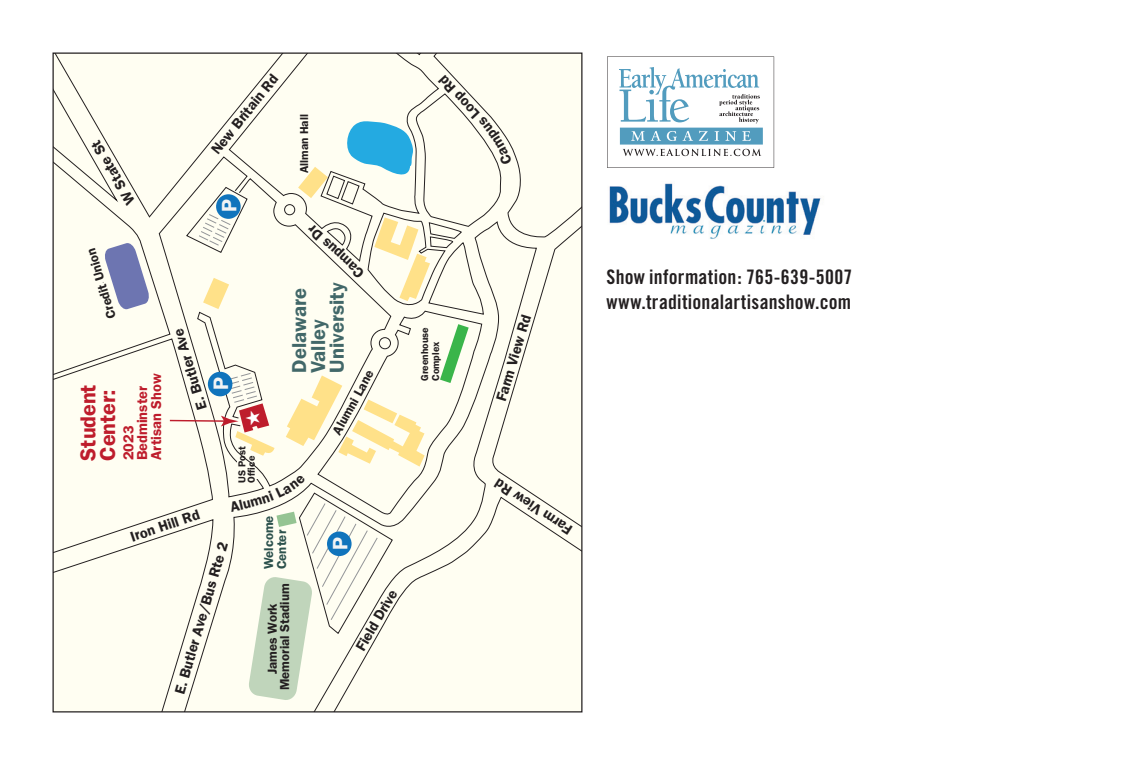
<style>
.page{position:relative;width:1125px;height:765px;background:#fff}
.page>*{position:absolute;margin:0;border:0;box-sizing:border-box;transform-origin:0 0}
.t1{font:600 21.75px/19.5px "Franklin Gothic";color:#be1d2c}
.t2{font:600 21px "Franklin Gothic";color:#f2f3f4}
.t3{font:600 20.25px/18.8px "Franklin Gothic";color:#426869}
.t4{font:20px/25px "Trade Gothic Bold Cond Twenty";letter-spacing:.015em;color:#231f20}
.t5{font:600 14.5px "Franklin Gothic";color:#231f20}
.t6{font:600 14.5px/13.8px "Franklin Gothic";color:#be1d2c}
.t7{font:600 13px/12.2px "Franklin Gothic";color:#231f20;text-align:center}
.t8{font:600 13px/13px "Franklin Gothic";color:#2c514c}
.t9{font:600 11.5px "Franklin Gothic";color:#231f20}
.t10{font:600 10.25px/10.8px "Franklin Gothic";color:#231f20}
</style>
<div class="page">
<div style="left:54px;top:54px;width:526px;height:656px;background:#fffef2"></div>
<svg style="left:186px;top:498px;width:207px;height:136px"></svg>
<svg style="left:159px;top:156px;width:69px;height:342px"></svg>
<svg style="left:103px;top:242px;width:47px;height:68px"></svg>
<svg style="left:198px;top:214px;width:30px;height:32px"></svg>
<hr style="left:170px;top:420px;width:57px;height:2px;background:#be1d2c">
<div style="left:208px;top:372px;width:24px;height:24px;background:#1074bc;border-radius:50%"></div>
<div style="left:216px;top:194px;width:25px;height:25px;background:#1074bc;border-radius:50%"></div>
<svg style="left:228px;top:54px;width:254px;height:463px"></svg>
<svg style="left:607px;top:57px;width:167px;height:111px"></svg>
<img style="left:609px;top:183px;width:212px;height:56px">
<svg style="left:221px;top:372px;width:54px;height:84px"></svg>
<svg style="left:229px;top:474px;width:149px;height:227px"></svg>
<svg style="left:483px;top:122px;width:29px;height:43px"></svg>
<p class="t5" style="left:124px;top:207px;width:73px;rotate:-121deg">W State St</p>
<p class="t7" style="left:106px;top:320px;width:74px;rotate:-107deg">Credit Union</p>
<h1 class="t1" style="left:78px;top:461px;width:78px;rotate:-90deg">Student<br>Center:</h1>
<p class="t6" style="left:121px;top:460px;width:88px;rotate:-90deg">2023<br>Bedminster<br>Artisan Show</p>
<p class="t5" style="left:207px;top:147px;width:99px;rotate:-51deg">New Britain Rd</p>
<h2 class="t2" style="left:217px;top:212px;width:15px;rotate:-90deg">P</h2>
<p class="t5" style="left:194px;top:412px;width:86px;rotate:-107deg">E. Butler Ave</p>
<h2 class="t2" style="left:209px;top:390px;width:15px;rotate:-90deg">P</h2>
<p class="t10" style="left:237px;top:483px;width:38px;line-height:9.5px;rotate:-90deg">US Post<br>Office</p>
<p class="t9" style="left:298px;top:173px;width:60px;rotate:-90deg">Allman Hall</p>
<p class="t5" style="left:356px;top:282px;width:73px;rotate:-137deg">Campus Dr</p>
<h3 class="t3" style="left:289px;top:373px;width:92px;rotate:-90deg">Delaware<br>Valley<br>University</h3>
<p class="t7" style="left:330px;top:430px;width:73px;rotate:-61deg">Alumni Lane</p>
<p class="t5" style="left:128px;top:529px;width:74px;rotate:-19deg">Iron Hill Rd</p>
<p class="t5" style="left:171px;top:692px;width:159px;rotate:-74deg">E. Butler Ave/Bus Rte 2</p>
<p class="t8" style="left:262px;top:569px;width:55px;rotate:-90deg">Welcome<br>Center</p>
<p class="t7" style="left:266px;top:690px;width:108px;rotate:-90deg">James Work<br>Memorial Stadium</p>
<h2 class="t2" style="left:328px;top:550px;width:15px;rotate:-90deg">P</h2>
<p class="t5" style="left:352px;top:645px;width:70px;rotate:-60deg">Field Drive</p>
<p class="t5" style="left:479px;top:131px;width:66px;rotate:-133deg">s Loop Rd</p>
<p class="t10" style="left:419px;top:381px;width:55px;rotate:-90deg">Greenhouse<br>Complex</p>
<p class="t5" style="left:492px;top:398px;width:91px;rotate:-73deg">Farm View Rd</p>
<p class="t5" style="left:566px;top:538px;width:91px;rotate:-147deg">Farm View Rd</p>
<h3 class="t4" style="left:607px;top:264px;width:248px">Show information: 765-639-5007 www.traditionalartisanshow.com</h3>
</div>
